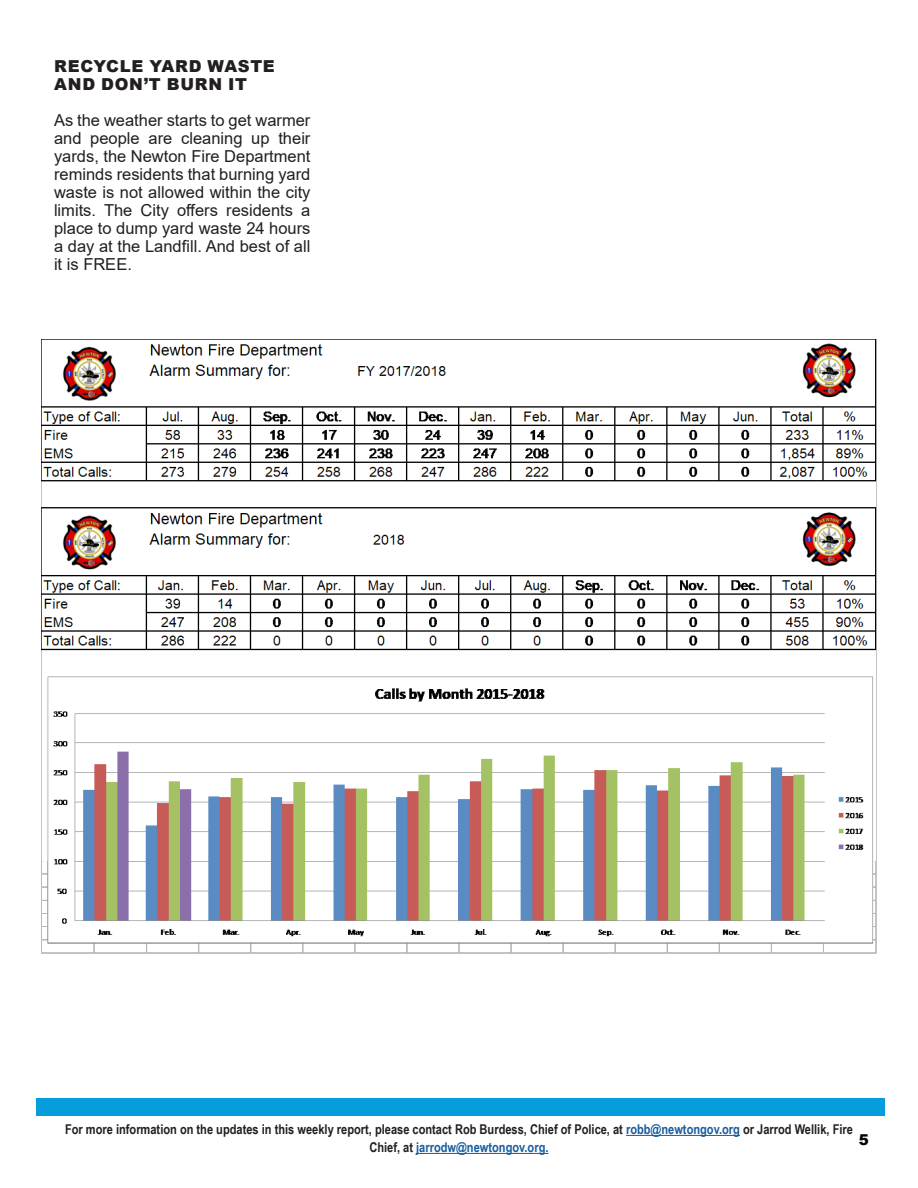
<style>
.page{position:relative;width:918px;height:1188px;background:#fff}
.page>*{position:absolute;margin:0;border:0;box-sizing:border-box;transform-origin:0 0}
.Body_Text{font:16.5px/18px "Arial";color:#231f20;text-align:justify}
.Story_Headers_-_Aria{font:900 16.5px/18px "Arial";letter-spacing:.04em;color:#231f20}
.t1{font:900 15px "Arial";color:#040503}
.Body_Text-2{font:700 13.5px/18px "Arial Narrow";color:#231f20;text-align:center}
.s1{color:#175d9e}
</style>
<div class="page">
<div style="left:36px;top:1098px;width:849px;height:18px;background:#069ddc"></div>
<hr style="left:626px;top:1135px;width:114px;height:1px;background:#175d9e">
<hr style="left:416px;top:1153px;width:133px;height:1px;background:#175d9e">
<img style="left:41px;top:339px;width:836px;height:615px">
<p class="Story_Headers_-_Aria" style="left:54px;top:57px;width:222px">RECYCLE YARD WASTE<br>AND DON’T BURN IT</p>
<p class="Body_Text" style="left:54px;top:111px;width:258px">As the weather starts to get warmer and people are cleaning up their yards, the Newton Fire Department reminds residents that burning yard waste is not allowed within the city limits. The City offers residents a place to dump yard waste 24 hours a day at the Landfill. And best of all it is FREE.</p>
<p class="Body_Text-2" style="left:65px;top:1120px;width:789px">For more information on the updates in this weekly report, please contact Rob Burdess, Chief of Police, at <span class="s1">robb@newtongov.org</span> or Jarrod Wellik, Fire<br>Chief, at <span class="s1">jarrodw@newtongov.org.</span></p>
<p class="t1" style="left:859px;top:1128px;width:12px">5</p>
</div>
